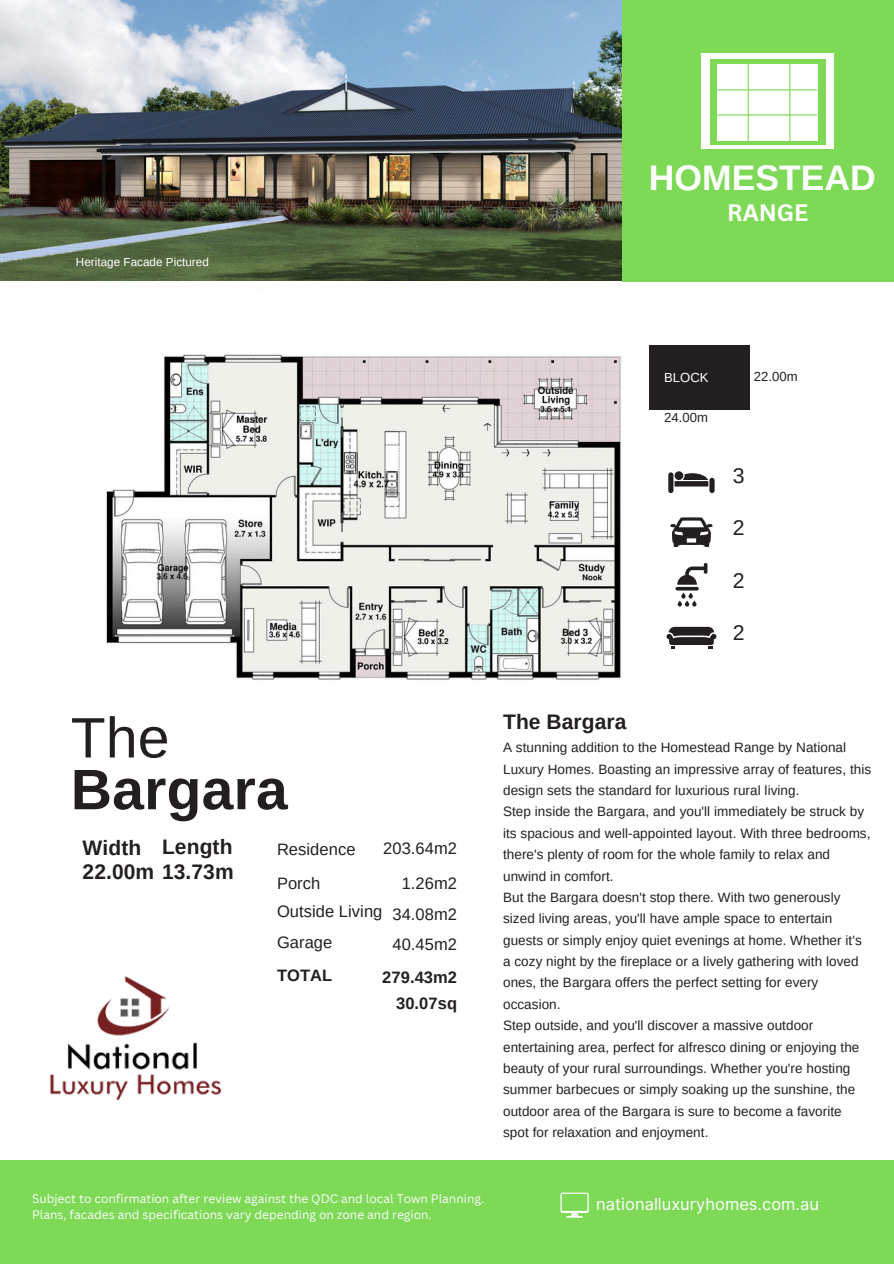
<style>
.page{position:relative;width:894px;height:1264px;background:#fff}
.page>*{position:absolute;margin:0;border:0;box-sizing:border-box;transform-origin:0 0}
.t1{font:700 57px/51.8px "Arimo";letter-spacing:.005em;color:#231f20}
.t2{font:700 35.55px "Arimo";color:#fff}
.t3{font:700 23.1px "Canva Sans";color:#fff}
.t4{font:21.3px "Arimo";color:#231f20}
.t5{font:700 21px/24.6px "Arimo";letter-spacing:.005em;color:#231f20}
.t6{font:16.5px/32.1px "Arimo";letter-spacing:.005em;color:#231f20}
.t7{font:16.5px "Inter";color:#fff}
.t8{font:700 16.5px/25.8px "Arimo";letter-spacing:.005em;color:#231f20;text-align:right}
.t9{font:13.5px/21.3px "Arimo";letter-spacing:.005em;color:#231f20}
.t10{font:13.05px "Arimo";letter-spacing:.005em;color:#231f20}
.t11{font:13.05px "Arimo";letter-spacing:.005em;color:#fff}
.t12{font:12px/16px "Canva Sans";color:#fefefe}
.t13{font:11.7px "Arimo";letter-spacing:.005em;color:#fff}
.s1{font-weight:400}
.s2{font-weight:700}
</style>
<div class="page">
<div style="left:649px;top:345px;width:101px;height:64px;background:#231f20"></div>
<img style="left:0;top:0;width:622px;height:281px">
<img style="left:622px;top:281px;width:271px;height:1px">
<svg style="left:670px;top:517px;width:42px;height:30px"></svg>
<svg style="left:675px;top:563px;width:32px;height:43px"></svg>
<svg style="left:666px;top:627px;width:50px;height:21px"></svg>
<div style="left:668px;top:472px;width:5px;height:21px;background:#231f20;border-radius:3px"></div>
<div style="left:709px;top:478px;width:5px;height:15px;background:#231f20;border-radius:3px"></div>
<svg style="left:674px;top:473px;width:34px;height:13px"></svg>
<img style="left:106px;top:354px;width:515px;height:326px">
<div style="left:622px;top:0;width:271px;height:281px;background:#7ed957"></div>
<div style="left:701px;top:53px;width:133px;height:95px;background:#fff"></div>
<div style="left:710px;top:59px;width:115px;height:86px;background:#7ed957"></div>
<div style="left:717px;top:64px;width:100px;height:76px;background:#fff"></div>
<hr style="left:717px;top:89px;width:99px;height:2px;background:#7ed957">
<hr style="left:717px;top:114px;width:99px;height:2px;background:#7ed957">
<hr style="left:747px;top:63px;width:1px;height:78px;background:#7ed957">
<hr style="left:788px;top:63px;width:2px;height:78px;background:#7ed957">
<div style="left:0;top:1159px;width:893px;height:104px;background:#7ed957"></div>
<svg style="left:560px;top:1192px;width:28px;height:25px"></svg>
<img style="left:49px;top:976px;width:173px;height:125px">
<h3 class="t13" style="left:76px;top:255px;width:134px">Heritage Facade Pictured</h3>
<p class="t2" style="left:648px;top:158px;width:228px">HOMESTEAD</p>
<h3 class="t3" style="left:727px;top:196px;width:83px">RANGE</h3>
<p class="t11" style="left:663px;top:370px;width:46px">BLOCK</p>
<h4 class="t10" style="left:663px;top:410px;width:45px">24.00m</h4>
<h1 class="t10" style="left:753px;top:369px;width:45px">22.00m</h1>
<p class="t4" style="left:732px;top:463px;width:13px">3</p>
<p class="t4" style="left:732px;top:516px;width:13px">2</p>
<p class="t4" style="left:732px;top:568px;width:13px">2</p>
<p class="t4" style="left:732px;top:620px;width:13px">2</p>
<h3 class="t1" style="left:71px;top:711px;width:218px"><span class="s1">The<br></span>Bargara</h3>
<p class="t5" style="left:162px;top:834px;width:72px">Length</p>
<h6 class="t6" style="left:277px;top:832px;width:80px;line-height:33.8px">Residence<br>Porch</h6>
<h6 class="t6" style="left:277px;top:895px;width:107px">Outside Living<br>Garage<br><span class="s2">TOTAL</span></h6>
<p class="t5" style="left:83px;top:835px;width:152px">Width<br>22.00m 13.73m</p>
<p class="t6" style="left:383px;top:831px;width:75px;line-height:34.8px;text-align:right">203.64m2<br>1.26m2</p>
<p class="t6" style="left:392px;top:898px;width:66px;line-height:30.3px">34.08m2<br>40.45m2</p>
<p class="t8" style="left:382px;top:964px;width:76px">279.43m2<br>30.07sq</p>
<h5 class="t5" style="left:503px;top:709px;width:125px">The Bargara</h5>
<h5 class="t9" style="left:503px;top:736px;width:369px">A stunning addition to the Homestead Range by National<br>Luxury Homes. Boasting an impressive array of features, this design sets the standard for luxurious rural living.</h5>
<h3 class="t9" style="left:503px;top:801px;width:369px">Step inside the Bargara, and you'll immediately be struck by its spacious and well-appointed layout. With three bedrooms, there's plenty of room for the whole family to relax and unwind in comfort.</h3>
<p class="t9" style="left:503px;top:886px;width:360px">But the Bargara doesn't stop there. With two generously sized living areas, you'll have ample space to entertain guests or simply enjoy quiet evenings at home. Whether it's a cozy night by the fireplace or a lively gathering with loved ones, the Bargara offers the perfect setting for every occasion.</p>
<p class="t9" style="left:503px;top:1014px;width:358px">Step outside, and you'll discover a massive outdoor entertaining area, perfect for alfresco dining or enjoying the beauty of your rural surroundings. Whether you're hosting summer barbecues or simply soaking up the sunshine, the outdoor area of the Bargara is sure to become a favorite spot for relaxation and enjoyment.</p>
<p class="t12" style="left:32px;top:1190px;width:453px">Subject to confirmation after review against the QDC and local Town Planning.<br>Plans, facades and specifications vary depending on zone and region.</p>
<p class="t7" style="left:596px;top:1193px;width:224px">nationalluxuryhomes.com.au</p>
</div>
